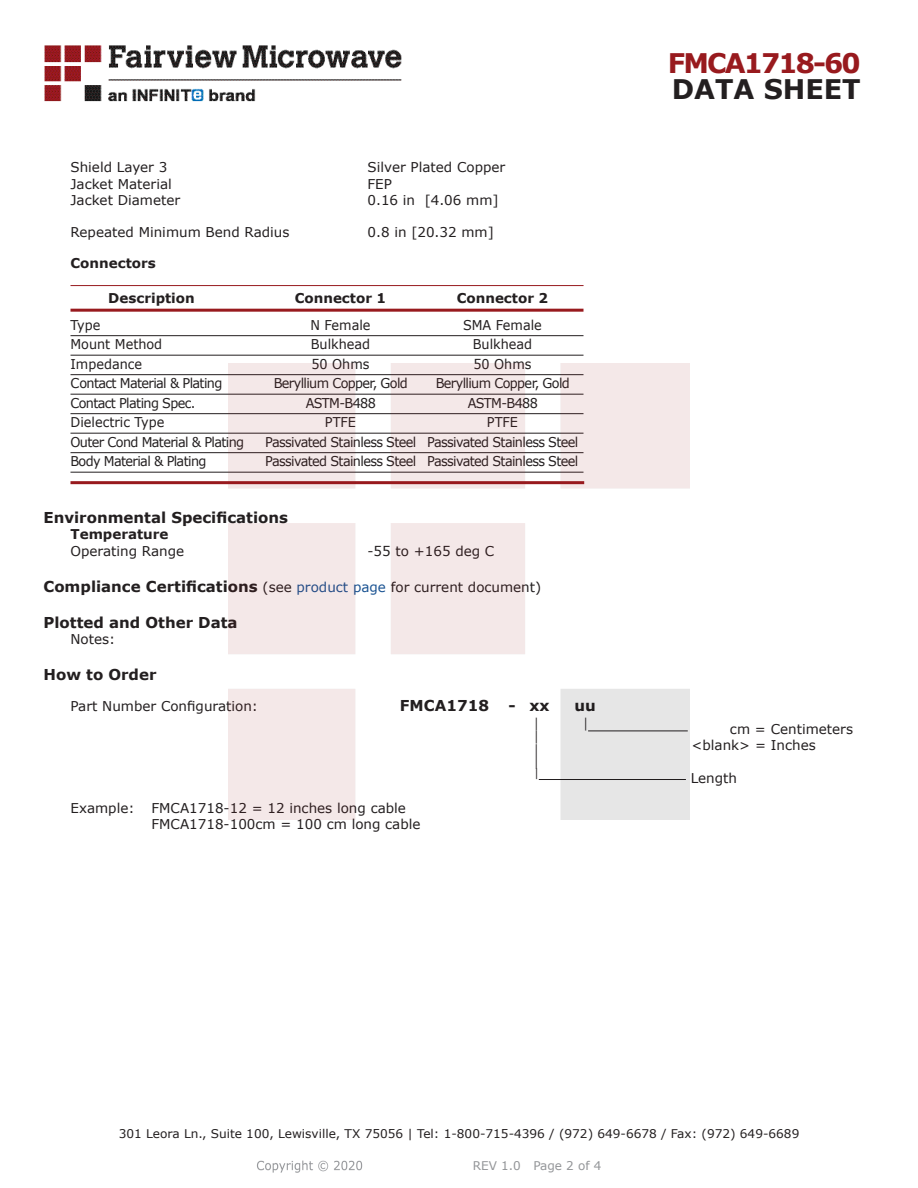
<style>
.page{position:relative;width:918px;height:1188px;background:#fff}
.page>*{position:absolute;margin:0;border:0;box-sizing:border-box;transform-origin:0 0}
.FM{font:700 27px "Verdana";letter-spacing:-.07em;color:#981a1e}
.t1{font:700 27px "Verdana";color:#231f20}
.Specs_Para{font:25.8px "Verdana";color:#231f20;scale:.39 1}
.Head1_for_Compliance{font:700 15px "Verdana";color:#231f20}
.Head1{font:700 15px "Verdana";color:#231f20}
.Specs_Para-2{font:700 15px "Verdana";color:#231f20}
.Table_Body_Connector{font:13.5px "Verdana";letter-spacing:-.05em;color:#231f20;scale:.95 1}
.Specs_Para-3{font:13.5px "Verdana";color:#231f20}
.Table_Body_Connector-2{font:13.5px "Verdana";color:#231f20;scale:.95 1}
.Table_Header_Connect{font:700 13.5px "Verdana";color:#231f20}
.Head2_after_Head1{font:700 13.5px "Verdana";color:#231f20}
.Head2{font:700 13.5px "Verdana";color:#231f20}
.Specs_Para-4{font:13.5px "Verdana";color:#231f20;scale:.75 1}
.t2{font:12px "Verdana";color:#231f20}
.REV_Info{font:12px "Verdana";color:#939598}
.Specs_Para-5{font:11.25px "Verdana";color:#231f20;scale:.86 1}
.s1{font-weight:400;font-size:13.5px}
.s2{font-weight:400;font-size:13.5px;color:#1a5392}
</style>
<div class="page">
<hr style="left:70px;top:285px;width:514px;height:1px;background:#981a1e">
<hr style="left:70px;top:309px;width:514px;height:3px;background:#981a1e">
<hr style="left:70px;top:335px;width:514px;height:1px;background:#231f20">
<hr style="left:70px;top:355px;width:514px;height:1px;background:#231f20">
<hr style="left:70px;top:374px;width:514px;height:1px;background:#231f20">
<hr style="left:70px;top:394px;width:514px;height:1px;background:#231f20">
<hr style="left:70px;top:413px;width:514px;height:1px;background:#231f20">
<hr style="left:70px;top:433px;width:514px;height:1px;background:#231f20">
<hr style="left:70px;top:452px;width:514px;height:1px;background:#231f20">
<hr style="left:70px;top:472px;width:514px;height:1px;background:#231f20">
<hr style="left:70px;top:481px;width:514px;height:3px;background:#981a1e">
<img style="left:257px;top:1160px;width:106px;height:13px">
<img style="left:228px;top:364px;width:462px;height:456px">
<img style="left:44px;top:45px;width:358px;height:57px">
<p class="Specs_Para-3" style="left:70px;top:158px;width:98px">Shield Layer 3</p>
<p class="Specs_Para-3" style="left:368px;top:158px;width:139px">Silver Plated Copper</p>
<p class="Specs_Para-3" style="left:70px;top:174px;width:103px">Jacket Material</p>
<p class="Specs_Para-3" style="left:368px;top:174px;width:26px">FEP</p>
<p class="Specs_Para-3" style="left:70px;top:191px;width:111px">Jacket Diameter</p>
<p class="Specs_Para-3" style="left:368px;top:191px;width:133px">0.16 in [4.06 mm]</p>
<p class="Specs_Para-3" style="left:70px;top:223px;width:220px">Repeated Minimum Bend Radius</p>
<p class="Specs_Para-3" style="left:368px;top:223px;width:128px">0.8 in [20.32 mm]</p>
<p class="Head2" style="left:70px;top:254px;width:87px">Connectors</p>
<p class="Table_Header_Connect" style="left:108px;top:288px;width:88px">Description</p>
<p class="Table_Header_Connect" style="left:295px;top:288px;width:93px">Connector 1</p>
<p class="Table_Header_Connect" style="left:457px;top:288px;width:93px">Connector 2</p>
<p class="Table_Body_Connector" style="left:70px;top:315px;width:33px">Type</p>
<p class="Table_Body_Connector" style="left:310px;top:315px;width:65px">N Female</p>
<p class="Table_Body_Connector-2" style="left:463px;top:315px;width:85px">SMA Female</p>
<p class="Table_Body_Connector-2" style="left:70px;top:335px;width:98px">Mount Method</p>
<p class="Table_Body_Connector-2" style="left:311px;top:335px;width:64px">Bulkhead</p>
<p class="Table_Body_Connector-2" style="left:473px;top:335px;width:64px">Bulkhead</p>
<p class="Table_Body_Connector-2" style="left:70px;top:354px;width:77px">Impedance</p>
<p class="Table_Body_Connector" style="left:311px;top:354px;width:63px">50 Ohms</p>
<p class="Table_Body_Connector" style="left:473px;top:354px;width:63px">50 Ohms</p>
<p class="Table_Body_Connector" style="left:70px;top:374px;width:161px">Contact Material &amp; Plating</p>
<p class="Table_Body_Connector" style="left:274px;top:374px;width:143px">Beryllium Copper, Gold</p>
<p class="Table_Body_Connector" style="left:436px;top:374px;width:143px">Beryllium Copper, Gold</p>
<p class="Table_Body_Connector" style="left:70px;top:393px;width:133px">Contact Plating Spec.</p>
<p class="Table_Body_Connector" style="left:306px;top:393px;width:75px">ASTM-B488</p>
<p class="Table_Body_Connector" style="left:468px;top:393px;width:75px">ASTM-B488</p>
<p class="Table_Body_Connector-2" style="left:70px;top:413px;width:100px">Dielectric Type</p>
<p class="Table_Body_Connector" style="left:325px;top:413px;width:34px">PTFE</p>
<p class="Table_Body_Connector" style="left:487px;top:413px;width:34px">PTFE</p>
<p class="Table_Body_Connector" style="left:70px;top:432px;width:184px">Outer Cond Material &amp; Plating</p>
<p class="Table_Body_Connector" style="left:265px;top:432px;width:331px">Passivated Stainless Steel Passivated Stainless Steel</p>
<p class="Table_Body_Connector" style="left:70px;top:452px;width:145px">Body Material &amp; Plating</p>
<p class="Table_Body_Connector" style="left:265px;top:452px;width:331px">Passivated Stainless Steel Passivated Stainless Steel</p>
<p class="FM" style="left:668px;top:44px;width:194px">FMCA1718-60</p>
<p class="t1" style="left:672px;top:70px;width:191px">DATA SHEET</p>
<p class="Head1" style="left:44px;top:507px;width:246px">Environmental Specifications</p>
<p class="Head2_after_Head1" style="left:70px;top:525px;width:100px">Temperature</p>
<p class="Specs_Para-3" style="left:70px;top:541px;width:115px">Operating Range</p>
<p class="Specs_Para-3" style="left:368px;top:541px;width:128px">-55 to +165 deg C</p>
<p class="Head1_for_Compliance" style="left:44px;top:575px;width:499px">Compliance Certifications <span class="s1">(see</span> <span class="s2">product page</span> <span class="s1">for current document)</span></p>
<p class="Head1_for_Compliance" style="left:44px;top:611px;width:196px">Plotted and Other Data</p>
<p class="Specs_Para-3" style="left:70px;top:630px;width:46px">Notes:</p>
<p class="Head1_for_Compliance" style="left:44px;top:664px;width:115px">How to Order</p>
<p class="Specs_Para-3" style="left:70px;top:697px;width:189px">Part Number Configuration:</p>
<p class="Specs_Para-2" style="left:400px;top:695px;width:91px">FMCA1718</p>
<p class="Specs_Para-2" style="left:509px;top:695px;width:43px">- xx</p>
<p class="Specs_Para-2" style="left:575px;top:695px;width:23px">uu</p>
<p class="Specs_Para-4" style="left:534px;top:714px;width:8px">|</p>
<p class="Specs_Para-4" style="left:584px;top:714px;width:8px">|</p>
<p class="Specs_Para-3" style="left:730px;top:720px;width:125px">cm = Centimeters</p>
<p class="Specs_Para-4" style="left:534px;top:727px;width:8px">|</p>
<p class="Specs_Para-3" style="left:692px;top:736px;width:126px">&lt;blank&gt; = Inches</p>
<p class="Specs_Para" style="left:534px;top:737px;width:13px">|</p>
<p class="Specs_Para-5" style="left:534px;top:765px;width:7px">|</p>
<p class="Specs_Para-3" style="left:691px;top:769px;width:48px">Length</p>
<p class="Specs_Para-3" style="left:70px;top:798px;width:66px">Example:</p>
<p class="Specs_Para-3" style="left:152px;top:798px;width:256px">FMCA1718-12 = 12 inches long cable</p>
<p class="Specs_Para-3" style="left:152px;top:815px;width:271px">FMCA1718-100cm = 100 cm long cable</p>
<p class="t2" style="left:119px;top:1125px;width:682px">301 Leora Ln., Suite 100, Lewisville, TX 75056 | Tel: 1-800-715-4396 / (972) 649-6678 / Fax: (972) 649-6689</p>
<p class="REV_Info" style="left:473px;top:1157px;width:130px">REV 1.0 Page 2 of 4</p>
</div>
